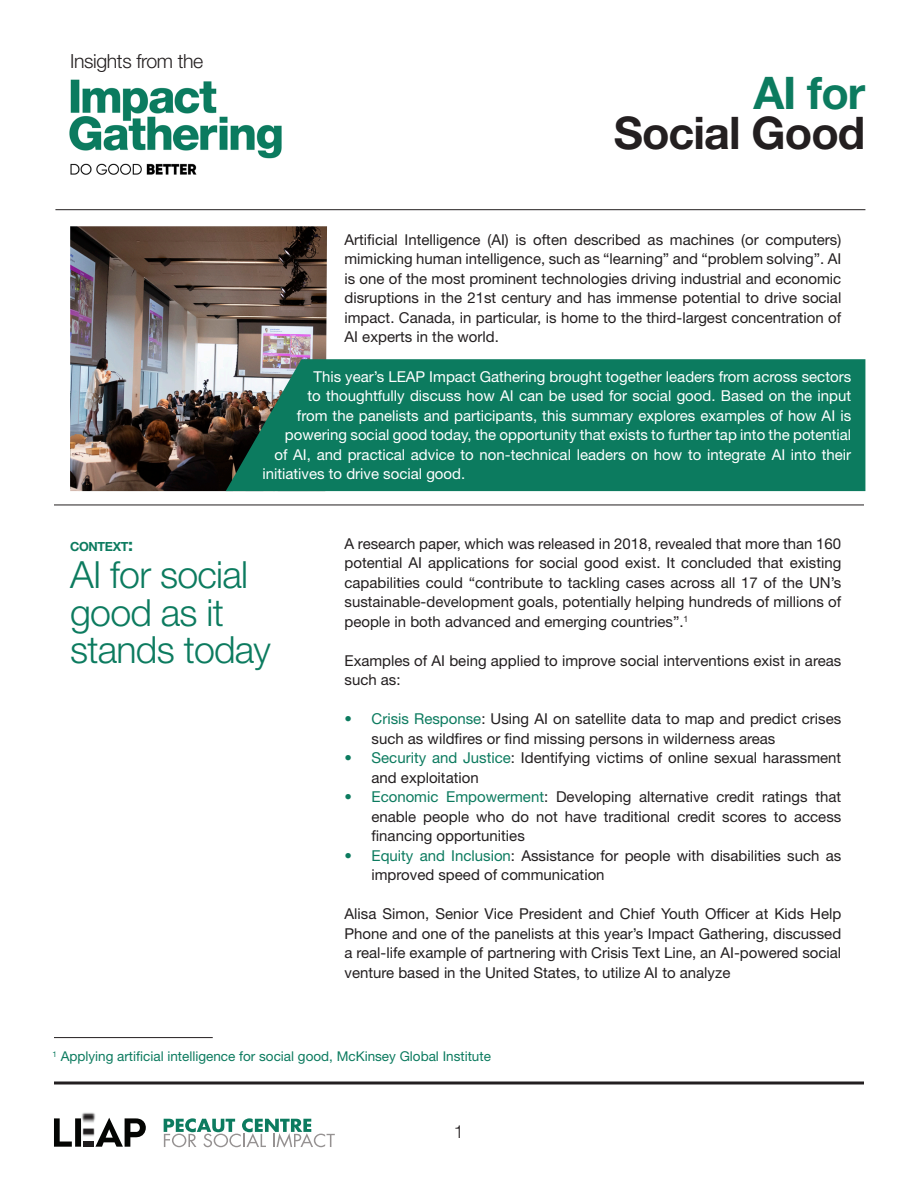
<style>
.page{position:relative;width:918px;height:1188px;background:#fff}
.page>*{position:absolute;margin:0;border:0;box-sizing:border-box;transform-origin:0 0}
.t1{font:700 45px "Helvetica Neue LT Std";letter-spacing:-.02em;color:#231f20}
.t2{font:700 45px "Helvetica Neue LT Std";color:#0c7b5f}
.t3{font:300 37.5px/37.5px "Helvetica Neue LT Std";letter-spacing:-.02em;color:#0c7b5f}
.t4{font:300 19.5px "Helvetica Neue LT Std";letter-spacing:-.02em;color:#231f20}
.t5{font:300 18px "Helvetica Neue LT Std";color:#231f20}
.t6{font:15px/19.5px "Helvetica Neue LT Std";color:#231f20;text-align:justify}
.t7{font:15px "Helvetica Neue LT Std";color:#fff}
.t8{font:13.5px "Helvetica Neue LT Std";color:#0c7b5f}
.t9{font:700 12.6px "Helvetica Neue LT Std";letter-spacing:-.03em;color:#0c7b5f}
.s1{font-size:18px}
.s2{color:#0c7b5f}
</style>
<div class="page">
<img style="left:70px;top:226px;width:257px;height:265px">
<hr style="left:54px;top:1082px;width:810px;height:2px;background:#231f20">
<hr style="left:54px;top:505px;width:810px;height:1px;background:#231f20">
<hr style="left:54px;top:1037px;width:159px;height:1px;background:#231f20">
<hr style="left:55px;top:209px;width:810px;height:1px;background:#231f20">
<div style="left:226px;top:359px;width:639px;height:132px;background:#0c7b5f"></div>
<img style="left:69px;top:79px;width:213px;height:96px">
<img style="left:81px;top:1134px;width:2px;height:12px">
<img style="left:81px;top:1112px;width:15px;height:4px">
<img style="left:81px;top:1116px;width:15px;height:18px">
<div style="left:75px;top:1118px;width:6px;height:29px;background:#040503"></div>
<svg style="left:83px;top:1118px;width:63px;height:29px"></svg>
<svg style="left:54px;top:1118px;width:18px;height:29px"></svg>
<svg style="left:164px;top:1118px;width:171px;height:30px"></svg>
<p class="t4" style="left:70px;top:49px;width:135px">Insights from the</p>
<p class="t2" style="left:753px;top:65px;width:114px">AI for</p>
<p class="t1" style="left:614px;top:105px;width:253px">Social Good</p>
<p class="t6" style="left:345px;top:229px;width:498px">Artificial Intelligence (AI) is often described as machines (or computers) mimicking human intelligence, such as “learning” and “problem solving”. AI is one of the most prominent technologies driving industrial and economic disruptions in the 21st century and has immense potential to drive social impact. Canada, in particular, is home to the third-largest concentration of AI experts in the world.</p>
<p class="t7" style="left:313px;top:367px;width:539px">This year’s LEAP Impact Gathering brought together leaders from across sectors</p>
<p class="t7" style="left:307px;top:387px;width:545px">to thoughtfully discuss how AI can be used for social good. Based on the input</p>
<p class="t7" style="left:297px;top:406px;width:556px">from the panelists and participants, this summary explores examples of how AI is</p>
<p class="t7" style="left:285px;top:426px;width:568px">powering social good today, the opportunity that exists to further tap into the potential</p>
<p class="t7" style="left:274px;top:445px;width:578px">of AI, and practical advice to non-technical leaders on how to integrate AI into their</p>
<p class="t7" style="left:262px;top:465px;width:204px">initiatives to drive social good.</p>
<p class="t9" style="left:70px;top:538px;width:64px">CONTEXT<span class="s1">:</span></p>
<p class="t3" style="left:70px;top:555px;width:202px">AI for social good as it stands today</p>
<p class="t6" style="left:345px;top:533px;width:498px">A research paper, which was released in 2018, revealed that more than 160 potential AI applications for social good exist. It concluded that existing capabilities could “contribute to tackling cases across all 17 of the UN’s sustainable-development goals, potentially helping hundreds of millions of people in both advanced and emerging countries”.<sup>1</sup></p>
<p class="t6" style="left:345px;top:650px;width:498px">Examples of AI being applied to improve social interventions exist in areas such as:</p>
<p class="t6" style="left:372px;top:709px;width:471px;text-indent:-27px"><span class="s2">• Crisis Response</span>: Using AI on satellite data to map and predict crises such as wildfires or find missing persons in wilderness areas</p>
<p class="t6" style="left:372px;top:748px;width:471px;text-indent:-27px"><span class="s2">• Security and Justice</span>: Identifying victims of online sexual harassment and exploitation</p>
<p class="t6" style="left:372px;top:787px;width:471px;text-indent:-27px"><span class="s2">• Economic Empowerment</span>: Developing alternative credit ratings that enable people who do not have traditional credit scores to access financing opportunities</p>
<p class="t6" style="left:372px;top:845px;width:471px;text-indent:-27px"><span class="s2">• Equity and Inclusion</span>: Assistance for people with disabilities such as improved speed of communication</p>
<p class="t6" style="left:345px;top:904px;width:498px">Alisa Simon, Senior Vice President and Chief Youth Officer at Kids Help Phone and one of the panelists at this year’s Impact Gathering, discussed a real-life example of partnering with Crisis Text Line, an AI-powered social venture based in the United States, to utilize AI to analyze</p>
<p class="t8" style="left:53px;top:1048px;width:440px"><sup>1</sup> Applying artificial intelligence for social good, McKinsey Global Institute</p>
<p class="t5" style="left:454px;top:1121px;width:12px">1</p>
</div>
